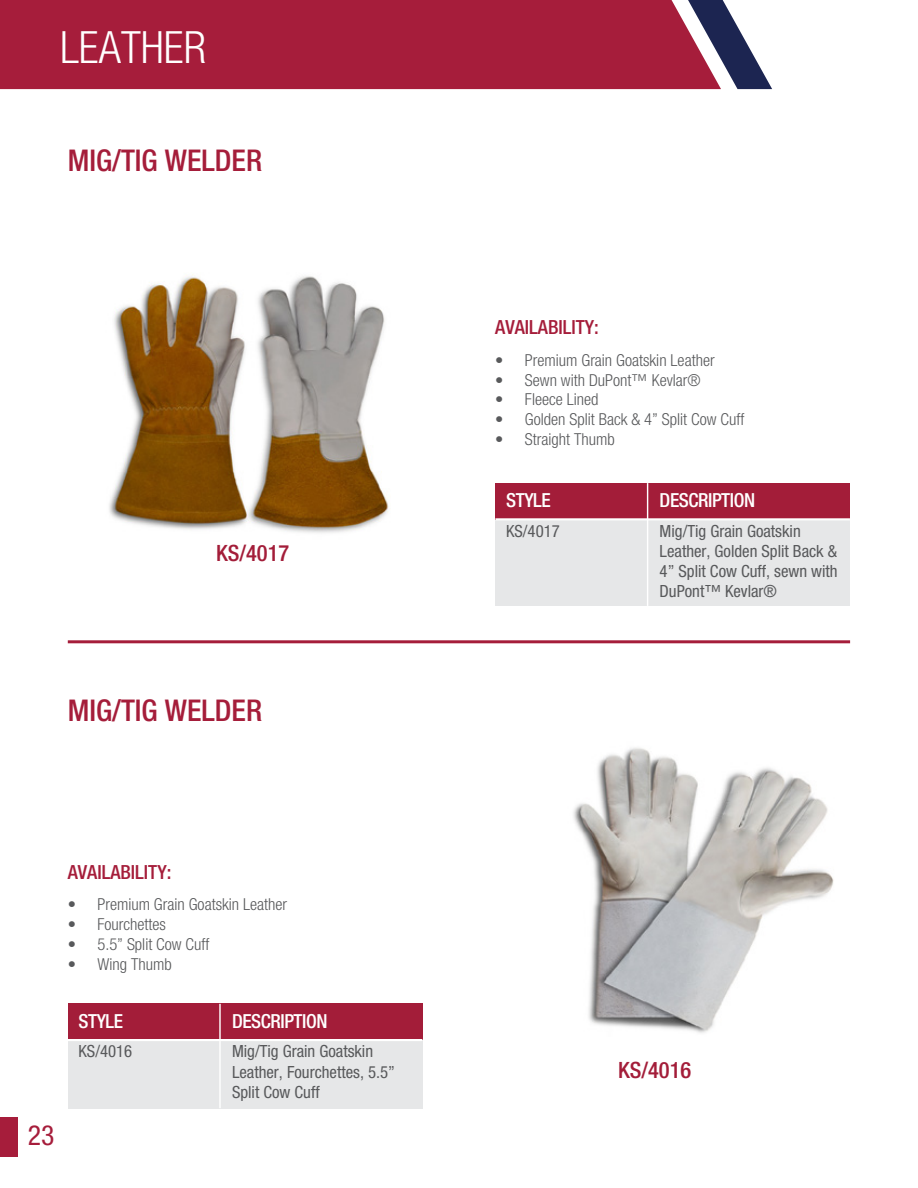
<style>
.page{position:relative;width:918px;height:1188px;background:#fff}
.page>*{position:absolute;margin:0;border:0;box-sizing:border-box;transform-origin:0 0}
.t1{font:300 condensed 44.55px "Helvetica Neue LT Std";color:#fff}
.t2{font:500 condensed 30px "Helvetica Neue LT Std";color:#a51d3a}
.t3{font:condensed 27.75px "Helvetica Neue LT Std";color:#a61d3b}
.t4{font:500 condensed 22.5px "Helvetica Neue LT Std";color:#a31d39}
.t5{font:500 condensed 19.5px "Helvetica Neue LT Std";color:#a51d3a}
.t6{font:500 condensed 19.35px "Helvetica Neue LT Std";letter-spacing:-.02em;color:#fff}
.t7{font:condensed 16.8px/20.1px "Helvetica Neue LT Std";color:#58595b}
.t8{font:300 condensed 16.5px "Helvetica Neue LT Std";color:#58595b}
</style>
<div class="page">
<hr style="left:68px;top:640px;width:782px;height:3px;background:#a51d3a">
<div style="left:495px;top:483px;width:355px;height:123px;background:#e6e7e8"></div>
<div style="left:495px;top:483px;width:355px;height:36px;background:#a31d39"></div>
<hr style="left:647px;top:483px;width:1px;height:123px;background:#fff">
<hr style="left:495px;top:518px;width:355px;height:2px;background:#fff">
<img style="left:109px;top:274px;width:280px;height:259px">
<div style="left:68px;top:1004px;width:354px;height:104px;background:#e6e7e8"></div>
<div style="left:68px;top:1004px;width:354px;height:36px;background:#a31d39"></div>
<hr style="left:219px;top:1004px;width:2px;height:104px;background:#fff">
<hr style="left:68px;top:1039px;width:354px;height:2px;background:#fff">
<img style="left:573px;top:747px;width:261px;height:286px">
<div style="left:0;top:1117px;width:18px;height:40px;background:#a61d3b"></div>
<div style="left:0;top:0;width:688px;height:89px;background:#a61d3b"></div>
<svg style="left:688px;top:0;width:84px;height:89px"></svg>
<h1 class="t1" style="left:60px;top:22px;width:147px">LEATHER</h1>
<h2 class="t2" style="left:68px;top:143px;width:196px">MIG/TIG WELDER</h2>
<h3 class="t4" style="left:216px;top:540px;width:75px">KS/4017</h3>
<h2 class="t2" style="left:68px;top:692px;width:196px">MIG/TIG WELDER</h2>
<p class="t5" style="left:68px;top:860px;width:105px">AVAILABILITY:</p>
<p class="t8" style="left:68px;top:895px;width:221px">• Premium Grain Goatskin Leather</p>
<p class="t8" style="left:68px;top:915px;width:100px">• Fourchettes</p>
<p class="t8" style="left:68px;top:934px;width:143px">• 5.5” Split Cow Cuff</p>
<p class="t8" style="left:68px;top:954px;width:105px">• Wing Thumb</p>
<h3 class="t3" style="left:28px;top:1119px;width:28px">23</h3>
<p class="t6" style="left:79px;top:1009px;width:46px">STYLE</p>
<p class="t6" style="left:232px;top:1009px;width:97px">DESCRIPTION</p>
<p class="t7" style="left:79px;top:1041px;width:55px">KS/4016</p>
<p class="t7" style="left:232px;top:1041px;width:165px">Mig/Tig Grain Goatskin<br>Leather, Fourchettes, 5.5”<br>Split Cow Cuff</p>
<p class="t5" style="left:495px;top:316px;width:105px">AVAILABILITY:</p>
<p class="t8" style="left:495px;top:350px;width:221px">• Premium Grain Goatskin Leather</p>
<p class="t8" style="left:495px;top:370px;width:207px">• Sewn with DuPont™ Kevlar®</p>
<p class="t8" style="left:495px;top:390px;width:105px">• Fleece Lined</p>
<p class="t8" style="left:495px;top:410px;width:251px">• Golden Split Back &amp; 4” Split Cow Cuff</p>
<p class="t8" style="left:495px;top:430px;width:121px">• Straight Thumb</p>
<p class="t6" style="left:506px;top:489px;width:46px">STYLE</p>
<p class="t6" style="left:660px;top:489px;width:97px">DESCRIPTION</p>
<p class="t7" style="left:506px;top:521px;width:55px">KS/4017</p>
<p class="t7" style="left:660px;top:521px;width:180px">Mig/Tig Grain Goatskin<br>Leather, Golden Split Back &amp;<br>4” Split Cow Cuff, sewn with<br>DuPont™ Kevlar®</p>
<h3 class="t4" style="left:618px;top:1057px;width:75px">KS/4016</h3>
</div>
